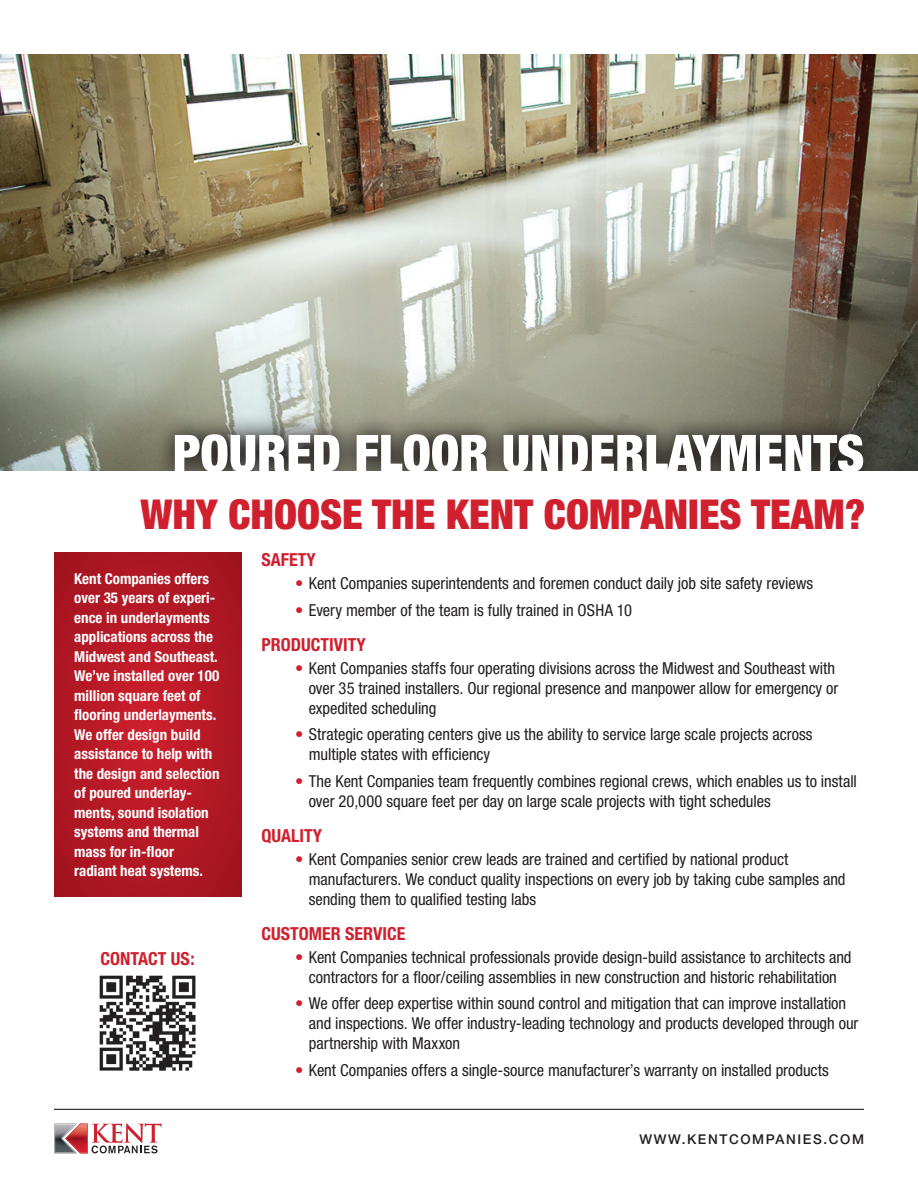
<style>
.page{position:relative;width:918px;height:1188px;background:#fff}
.page>*{position:absolute;margin:0;border:0;box-sizing:border-box;transform-origin:0 0}
.t1{font:900 condensed 51px "Helvetica Neue";color:#fff}
.t2{font:900 condensed 41.25px "Helvetica Neue";color:#d0202e}
.t3{font:700 condensed 18px "Helvetica Neue";color:#d0202e}
.t4{font:condensed 16.5px/19.8px "Helvetica Neue";letter-spacing:-.005em;color:#231f20}
.t5{font:700 condensed 15px/19.5px "Helvetica Neue";color:#fff}
.t6{font:500 13.5px "Helvetica Neue";letter-spacing:.12em;color:#231f20}
.s1{color:#d0202e}
</style>
<div class="page">
<hr style="left:54px;top:1109px;width:810px;height:1px;background:#231f20">
<svg style="left:54px;top:1123px;width:108px;height:30px"></svg>
<img style="left:0;top:54px;width:918px;height:417px">
<svg style="left:153px;top:412px;width:732px;height:59px;background:#5c5b51"></svg>
<svg style="left:54px;top:552px;width:187px;height:345px;background:#b31824"></svg>
<img style="left:99px;top:975px;width:97px;height:96px">
<h1 class="t1" style="left:173px;top:422px;width:693px">POURED FLOOR UNDERLAYMENTS</h1>
<h2 class="t2" style="left:141px;top:489px;width:727px">WHY CHOOSE THE KENT COMPANIES TEAM?</h2>
<p class="t5" style="left:74px;top:569px;width:147px">Kent Companies offers over 35 years of experi&shy;ence in underlayments applications across the<br>Midwest and Southeast.<br>We’ve installed over 100 million square feet of flooring underlayments.<br>We offer design build assistance to help with the design and selection of poured underlay&shy;ments, sound isolation systems and thermal mass for in-floor radiant heat systems.</p>
<p class="t3" style="left:100px;top:947px;width:96px">CONTACT US:</p>
<p class="t3" style="left:262px;top:549px;width:56px">SAFETY</p>
<p class="t4" style="left:295px;top:573px;width:519px"><span class="s1">•</span> Kent Companies superintendents and foremen conduct daily job site safety reviews</p>
<p class="t4" style="left:295px;top:600px;width:338px"><span class="s1">•</span> Every member of the team is fully trained in OSHA 10</p>
<p class="t3" style="left:262px;top:634px;width:106px">PRODUCTIVITY</p>
<p class="t4" style="left:309px;top:658px;width:531px;text-indent:-13px"><span class="s1">•</span> Kent Companies staffs four operating divisions across the Midwest and Southeast with over 35 trained installers. Our regional presence and manpower allow for emergency or expedited scheduling</p>
<p class="t4" style="left:309px;top:725px;width:505px;text-indent:-13px"><span class="s1">•</span> Strategic operating centers give us the ability to service large scale projects across multiple states with efficiency</p>
<p class="t4" style="left:309px;top:771px;width:550px;text-indent:-13px"><span class="s1">•</span> The Kent Companies team frequently combines regional crews, which enables us to install over 20,000 square feet per day on large scale projects with tight schedules</p>
<p class="t3" style="left:262px;top:824px;width:62px">QUALITY</p>
<p class="t4" style="left:309px;top:849px;width:538px;text-indent:-13px"><span class="s1">•</span> Kent Companies senior crew leads are trained and certified by national product manufacturers. We conduct quality inspections on every job by taking cube samples and sending them to qualified testing labs</p>
<p class="t3" style="left:262px;top:922px;width:145px">CUSTOMER SERVICE</p>
<p class="t4" style="left:295px;top:947px;width:558px;text-align:center"><span class="s1">•</span> Kent Companies technical professionals provide design-build assistance to architects and contractors for a floor/ceiling assemblies in new construction and historic rehabilitation</p>
<p class="t4" style="left:309px;top:994px;width:551px;text-indent:-13px"><span class="s1">•</span> We offer deep expertise within sound control and mitigation that can improve installation and inspections. We offer industry-leading technology and products developed through our partnership with Maxxon</p>
<p class="t4" style="left:295px;top:1060px;width:535px"><span class="s1">•</span> Kent Companies offers a single-source manufacturer’s warranty on installed products</p>
<p class="t6" style="left:640px;top:1131px;width:226px">WWW.KENTCOMPANIES.COM</p>
</div>
